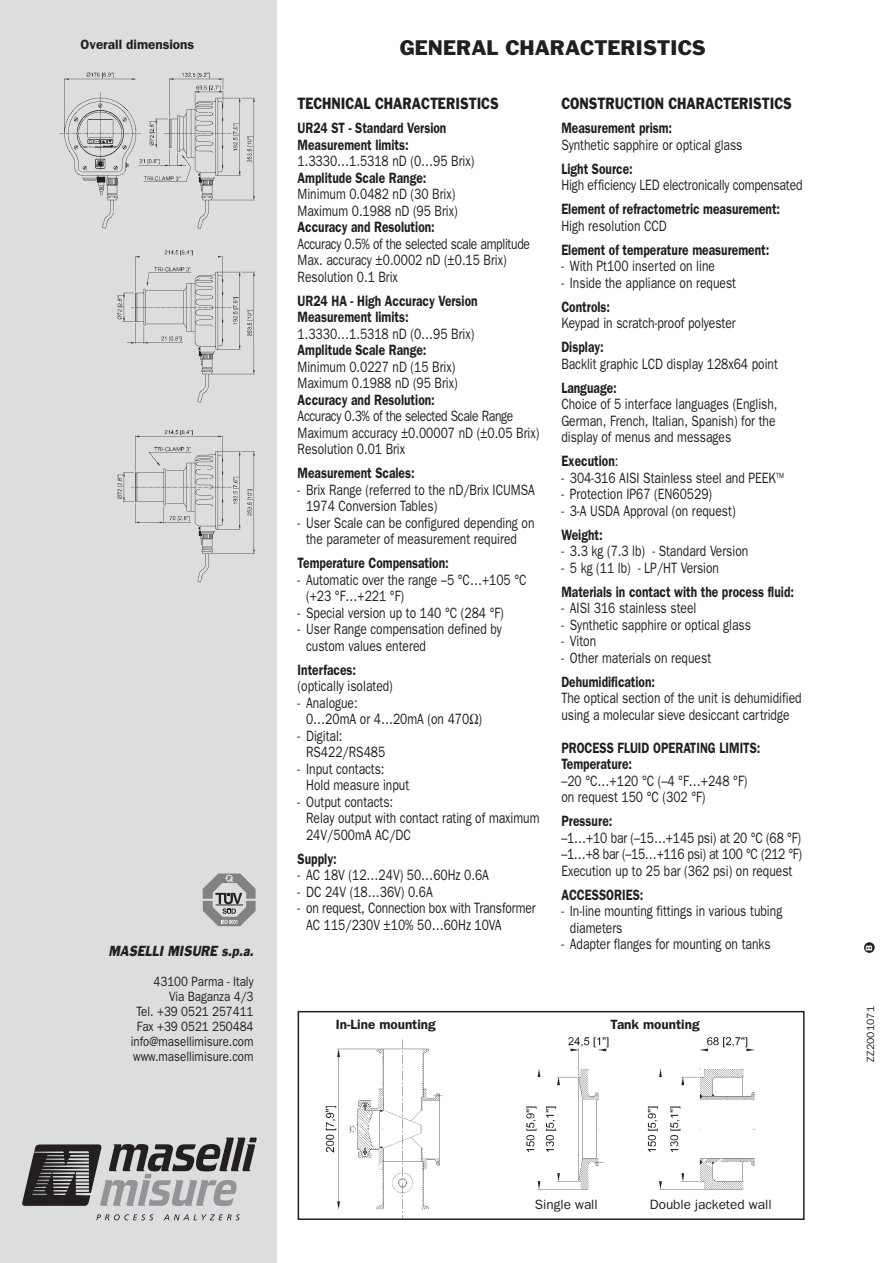
<style>
.page{position:relative;width:893px;height:1263px;background:#fff}
.page>*{position:absolute;margin:0;border:0;box-sizing:border-box;transform-origin:0 0}
.t1{font:19.5px "Franklin Gothic";color:#231f1f}
.t2{font:15px/16.5px "Franklin Gothic";color:#231f1f;scale:.8 1}
.t3{font:600 15px/16.5px "Franklin Gothic";color:#231f1f;scale:.8 1}
.t4{font:15px "Franklin Gothic";color:#231f1f;scale:.8 1}
.t5{font:13.5px/15px "Franklin Gothic";color:#231f1f;text-align:right;scale:.85 1}
.t6{font:600 13.5px "Franklin Gothic";color:#231f1f}
.t7{font:13.5px "Franklin Gothic";color:#231f1f}
.t8{font:italic 13.5px "Franklin Gothic";color:#231f1f;scale:.85 1}
.t9{font:10.5px "Franklin Gothic";color:#231f1f}
.t10{font:600 9px "Franklin Gothic";color:#fff}
.s1{font-weight:400}
</style>
<div class="page">
<div style="left:864px;top:942px;width:10px;height:11px;background:#231f1f;border-radius:50%"></div>
<div style="left:0;top:0;width:276px;height:1263px;background:#dcdddf"></div>
<svg style="left:22px;top:1138px;width:235px;height:68px"></svg>
<svg style="left:96px;top:1214px;width:57px;height:6px"></svg>
<svg style="left:163px;top:1214px;width:77px;height:6px"></svg>
<svg style="left:203px;top:874px;width:52px;height:52px"></svg>
<img style="left:59px;top:72px;width:196px;height:511px">
<div style="left:297px;top:1011px;width:507px;height:209px;border:2px solid #231f1f"></div>
<img style="left:317px;top:1037px;width:451px;height:181px">
<p class="t6" style="left:81px;top:40px;width:115px">Overall dimensions</p>
<h1 class="t1" style="left:400px;top:40px;width:308px">GENERAL CHARACTERISTICS</h1>
<p class="t4" style="left:561px;top:98px;width:289px">CONSTRUCTION CHARACTERISTICS</p>
<p class="t3" style="left:561px;top:121px;width:140px">Measurement prism:</p>
<p class="t2" style="left:561px;top:138px;width:228px">Synthetic sapphire or optical glass</p>
<p class="t3" style="left:561px;top:162px;width:91px">Light Source:</p>
<p class="t2" style="left:561px;top:178px;width:303px">High efficiency LED electronically compensated</p>
<p class="t3" style="left:561px;top:202px;width:275px">Element of refractometric measurement:</p>
<p class="t2" style="left:561px;top:219px;width:133px">High resolution CCD</p>
<p class="t3" style="left:561px;top:243px;width:261px">Element of temperature measurement:</p>
<p class="t2" style="left:561px;top:259px;width:193px">- With Pt100 inserted on line</p>
<p class="t2" style="left:561px;top:276px;width:220px">- Inside the appliance on request</p>
<p class="t3" style="left:561px;top:300px;width:63px">Controls:</p>
<p class="t2" style="left:561px;top:316px;width:219px">Keypad in scratch-proof polyester</p>
<p class="t3" style="left:561px;top:340px;width:55px">Display:</p>
<p class="t2" style="left:561px;top:357px;width:272px">Backlit graphic LCD display 128x64 point</p>
<p class="t3" style="left:561px;top:381px;width:71px">Language:</p>
<p class="t2" style="left:561px;top:397px;width:272px">Choice of 5 interface languages (English,<br>German, French, Italian, Spanish) for the display of menus and messages</p>
<p class="t3" style="left:561px;top:454px;width:73px">Execution<span class="s1">:</span></p>
<p class="t2" style="left:561px;top:471px;width:280px">- 304-316 AISI Stainless steel and PEEK<sup>TM</sup></p>
<p class="t2" style="left:561px;top:487px;width:190px">- Protection IP67 (EN60529)</p>
<p class="t2" style="left:561px;top:504px;width:219px">- 3-A USDA Approval (on request)</p>
<p class="t3" style="left:561px;top:528px;width:53px">Weight:</p>
<p class="t2" style="left:561px;top:544px;width:235px">- 3.3 kg (7.3 lb) - Standard Version</p>
<p class="t2" style="left:561px;top:561px;width:199px">- 5 kg (11 lb) - LP/HT Version</p>
<p class="t3" style="left:561px;top:585px;width:292px">Materials in contact with the process fluid:</p>
<p class="t2" style="left:561px;top:601px;width:170px">- AISI 316 stainless steel</p>
<p class="t2" style="left:561px;top:618px;width:238px">- Synthetic sapphire or optical glass</p>
<p class="t2" style="left:561px;top:634px;width:45px">- Viton</p>
<p class="t2" style="left:561px;top:651px;width:189px">- Other materials on request</p>
<p class="t3" style="left:561px;top:675px;width:119px">Dehumidification:</p>
<p class="t2" style="left:561px;top:691px;width:302px">The optical section of the unit is dehumidified using a molecular sieve desiccant cartridge</p>
<p class="t3" style="left:561px;top:741px;width:250px">PROCESS FLUID OPERATING LIMITS:<br>Temperature:</p>
<p class="t2" style="left:561px;top:774px;width:234px">–20 °C…+120 °C (–4 °F…+248 °F) on request 150 °C (302 °F)</p>
<p class="t3" style="left:561px;top:814px;width:65px">Pressure:</p>
<p class="t2" style="left:561px;top:831px;width:302px;text-align:justify">–1…+10 bar (–15…+145 psi) at 20 °C (68 °F) –1…+8 bar (–15…+116 psi) at 100 °C (212 °F)<br>Execution up to 25 bar (362 psi) on request</p>
<p class="t3" style="left:561px;top:888px;width:104px">ACCESSORIES:</p>
<p class="t2" style="left:570px;top:904px;width:267px;text-indent:-9px">- In-line mounting fittings in various tubing diameters</p>
<p class="t2" style="left:561px;top:937px;width:263px">- Adapter flanges for mounting on tanks</p>
<p class="t4" style="left:297px;top:98px;width:253px">TECHNICAL CHARACTERISTICS</p>
<p class="t3" style="left:297px;top:121px;width:187px">UR24 ST - Standard Version<br>Measurement limits:</p>
<p class="t2" style="left:297px;top:154px;width:222px">1.3330…1.5318 nD (0…95 Brix)</p>
<p class="t3" style="left:297px;top:171px;width:163px">Amplitude Scale Range:</p>
<p class="t2" style="left:297px;top:187px;width:202px">Minimum 0.0482 nD (30 Brix)<br>Maximum 0.1988 nD (95 Brix)</p>
<p class="t3" style="left:297px;top:220px;width:173px">Accuracy and Resolution:</p>
<p class="t2" style="left:297px;top:237px;width:292px">Accuracy 0.5% of the selected scale amplitude<br>Max. accuracy ±0.0002 nD (±0.15 Brix)<br>Resolution 0.1 Brix</p>
<p class="t3" style="left:297px;top:294px;width:226px">UR24 HA - High Accuracy Version<br>Measurement limits:</p>
<p class="t2" style="left:297px;top:327px;width:222px">1.3330…1.5318 nD (0…95 Brix)</p>
<p class="t3" style="left:297px;top:343px;width:163px">Amplitude Scale Range:</p>
<p class="t2" style="left:297px;top:360px;width:202px">Minimum 0.0227 nD (15 Brix)<br>Maximum 0.1988 nD (95 Brix)</p>
<p class="t3" style="left:297px;top:393px;width:173px">Accuracy and Resolution:</p>
<p class="t2" style="left:297px;top:409px;width:304px">Accuracy 0.3% of the selected Scale Range<br>Maximum accuracy ±0.00007 nD (±0.05 Brix)<br>Resolution 0.01 Brix</p>
<p class="t3" style="left:297px;top:466px;width:148px">Measurement Scales:</p>
<p class="t2" style="left:306px;top:483px;width:287px;text-indent:-9px">- Brix Range (referred to the nD/Brix ICUMSA<br>1974 Conversion Tables)</p>
<p class="t2" style="left:297px;top:516px;width:298px;text-align:center">- User Scale can be configured depending on the parameter of measurement required</p>
<p class="t3" style="left:297px;top:556px;width:191px">Temperature Compensation:</p>
<p class="t2" style="left:306px;top:573px;width:277px;text-indent:-9px">- Automatic over the range –5 °C…+105 °C (+23 °F…+221 °F)</p>
<p class="t2" style="left:297px;top:606px;width:259px">- Special version up to 140 °C (284 °F)</p>
<p class="t2" style="left:306px;top:622px;width:246px;text-indent:-9px">- User Range compensation defined by custom values entered</p>
<p class="t3" style="left:297px;top:663px;width:75px">Interfaces:</p>
<p class="t2" style="left:297px;top:679px;width:121px">(optically isolated)</p>
<p class="t2" style="left:306px;top:696px;width:221px;text-indent:-9px">- Analogue:<br>0…20mA or 4…20mA (on 470 )</p>
<p class="t2" style="left:306px;top:729px;width:100px;text-indent:-9px">- Digital:<br>RS422/RS485</p>
<p class="t2" style="left:306px;top:762px;width:130px;text-indent:-9px">- Input contacts:<br>Hold measure input</p>
<p class="t2" style="left:306px;top:795px;width:293px;text-indent:-9px">- Output contacts:<br>Relay output with contact rating of maximum<br>24V/500mA AC/DC</p>
<p class="t3" style="left:297px;top:852px;width:50px">Supply:</p>
<p class="t2" style="left:297px;top:868px;width:241px">- AC 18V (12…24V) 50…60Hz 0.6A</p>
<p class="t2" style="left:297px;top:885px;width:170px">- DC 24V (18…36V) 0.6A</p>
<p class="t2" style="left:306px;top:901px;width:288px;text-indent:-9px">- on request, Connection box with Transformer<br>AC 115/230V ±10% 50…60Hz 10VA</p>
<p class="t8" style="left:108px;top:946px;width:175px">MASELLI MISURE s.p.a.</p>
<p class="t10" style="left:865px;top:951px;width:7px;rotate:-90deg">B</p>
<p class="t5" style="left:131px;top:975px;width:146px">43100 Parma - Italy<br>Via Baganza 4/3<br>Tel. +39 0521 257411<br>Fax +39 0521 250484 info@masellimisure.com www.masellimisure.com</p>
<p class="t9" style="left:867px;top:1062px;width:57px;rotate:-90deg">ZZ2001071</p>
<p class="t6" style="left:336px;top:1020px;width:101px">In-Line mounting</p>
<p class="t6" style="left:610px;top:1020px;width:90px">Tank mounting</p>
<p class="t7" style="left:535px;top:1200px;width:64px">Single wall</p>
<p class="t7" style="left:649px;top:1200px;width:123px">Double jacketed wall</p>
</div>
